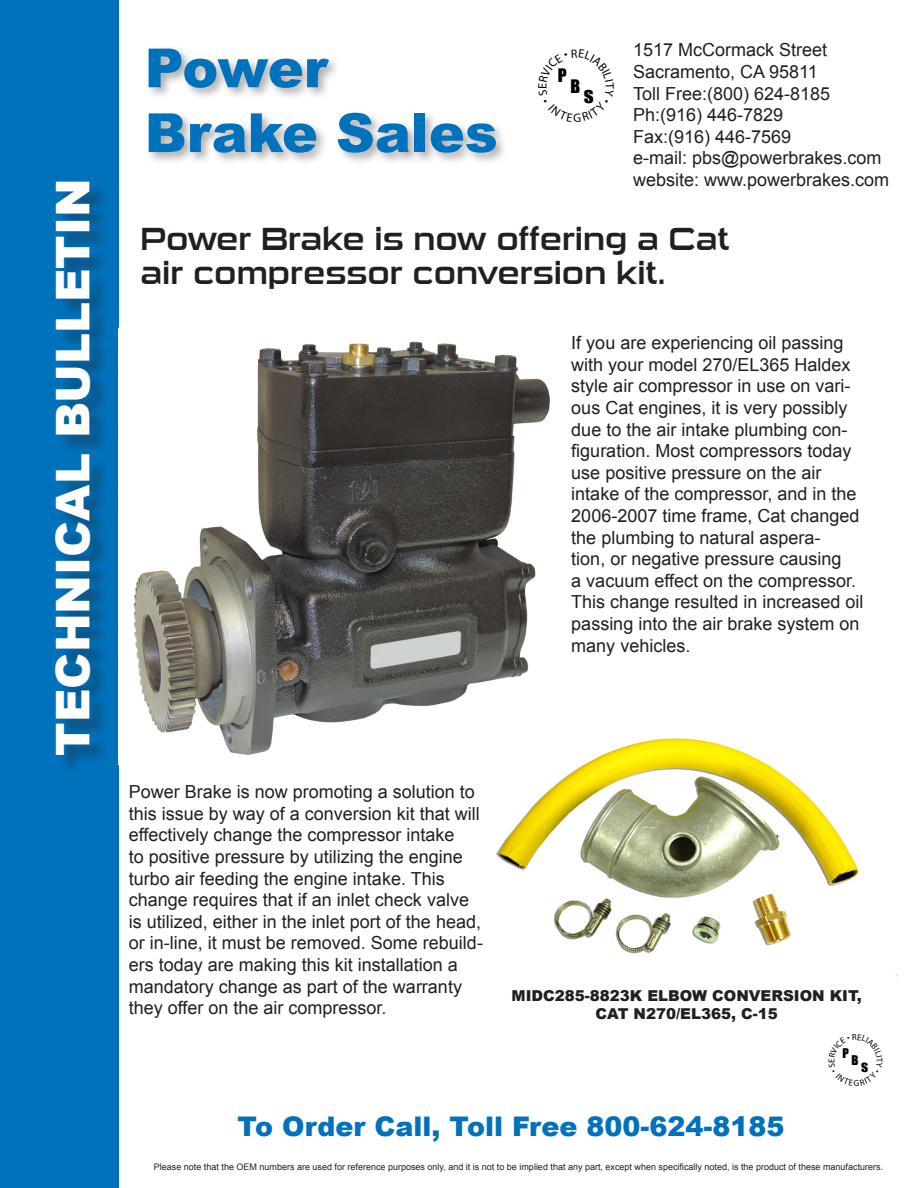
<style>
.page{position:relative;width:918px;height:1188px;background:#fff}
.page>*{position:absolute;margin:0;border:0;box-sizing:border-box;transform-origin:0 0}
.t1{font:900 54px "Arial";color:#0071bb}
.t2{font:900 46.5px "Arial";color:#fff}
.t3{font:31.5px/34.5px "Sui Generis Rg";color:#231f20}
.t4{font:900 27px "Arial";color:#0071bb}
.t5{font:20.25px "Impact";color:#000}
.t6{font:18px/21.6px "Arial";color:#231f20}
.t7{font:17.1px "Impact";color:#000}
.t8{font:900 15px/18px "Arial";color:#231f20;text-align:center}
.t9{font:14.55px "Impact";color:#000}
.t10{font:12.3px "Impact";color:#000}
.t11{font:9px "Arial";color:#231f20}
</style>
<div class="page">
<div style="left:145px;top:45px;width:363px;height:121px;background:#231f20;opacity:.36"></div>
<div style="left:0;top:0;width:119px;height:1188px;background:#0071bb"></div>
<div style="left:58px;top:184px;width:50px;height:589px;background:#231f20;opacity:.34"></div>
<img style="left:118px;top:328px;width:432px;height:437px">
<img style="left:476px;top:702px;width:422px;height:275px">
<p class="t2" style="left:39px;top:756px;width:579px;rotate:-90deg">TECHNICAL BULLETIN</p>
<p class="t1" style="left:145px;top:29px;width:184px">Power</p>
<p class="t1" style="left:145px;top:94px;width:355px">Brake Sales</p>
<p class="t7" style="left:558px;top:62px;width:10px">P</p>
<p class="t7" style="left:570px;top:73px;width:11px">B</p>
<p class="t5" style="left:584px;top:79px;width:11px">s</p>
<p class="t6" style="left:633px;top:39px;width:196px">1517 McCormack Street</p>
<p class="t6" style="left:633px;top:61px;width:186px">Sacramento, CA 95811</p>
<p class="t6" style="left:633px;top:83px;width:199px">Toll Free:(800) 624-8185</p>
<p class="t6" style="left:633px;top:104px;width:152px">Ph:(916) 446-7829</p>
<p class="t6" style="left:633px;top:126px;width:160px">Fax:(916) 446-7569</p>
<p class="t6" style="left:633px;top:147px;width:250px">e-mail: pbs@powerbrakes.com</p>
<p class="t6" style="left:633px;top:169px;width:258px">website: www.powerbrakes.com</p>
<p class="t3" style="left:140px;top:222px;width:591px">Power Brake is now offering a Cat air compressor conversion kit.</p>
<p class="t6" style="left:571px;top:332px;width:294px">If you are experiencing oil passing with your model 270/EL365 Haldex style air compressor in use on vari&shy;ous Cat engines, it is very possibly due to the air intake plumbing con&shy;figuration. Most compressors today use positive pressure on the air intake of the compressor, and in the 2006-2007 time frame, Cat changed the plumbing to natural aspera-<br>tion, or negative pressure causing<br>a vacuum effect on the compressor.<br>This change resulted in increased oil passing into the air brake system on many vehicles.</p>
<p class="t6" style="left:129px;top:781px;width:356px">Power Brake is now promoting a solution to this issue by way of a conversion kit that will effectively change the compressor intake<br>to positive pressure by utilizing the engine turbo air feeding the engine intake. This change requires that if an inlet check valve is utilized, either in the inlet port of the head, or in-line, it must be removed. Some rebuild&shy;ers today are making this kit installation a mandatory change as part of the warranty they offer on the air compressor.</p>
<p class="t8" style="left:512px;top:986px;width:352px">MIDC285-8823K ELBOW CONVERSION KIT,<br>CAT N270/EL365, C-15</p>
<p class="t10" style="left:843px;top:1043px;width:8px">P</p>
<p class="t10" style="left:851px;top:1051px;width:9px">B</p>
<p class="t9" style="left:861px;top:1055px;width:9px">s</p>
<p class="t4" style="left:238px;top:1107px;width:549px">To Order Call, Toll Free 800-624-8185</p>
<p class="t11" style="left:154px;top:1161px;width:731px">Please note that the OEM numbers are used for reference purposes only, and it is not to be implied that any part, except when specifically noted, is the product of these manufacturers.</p>
</div>
